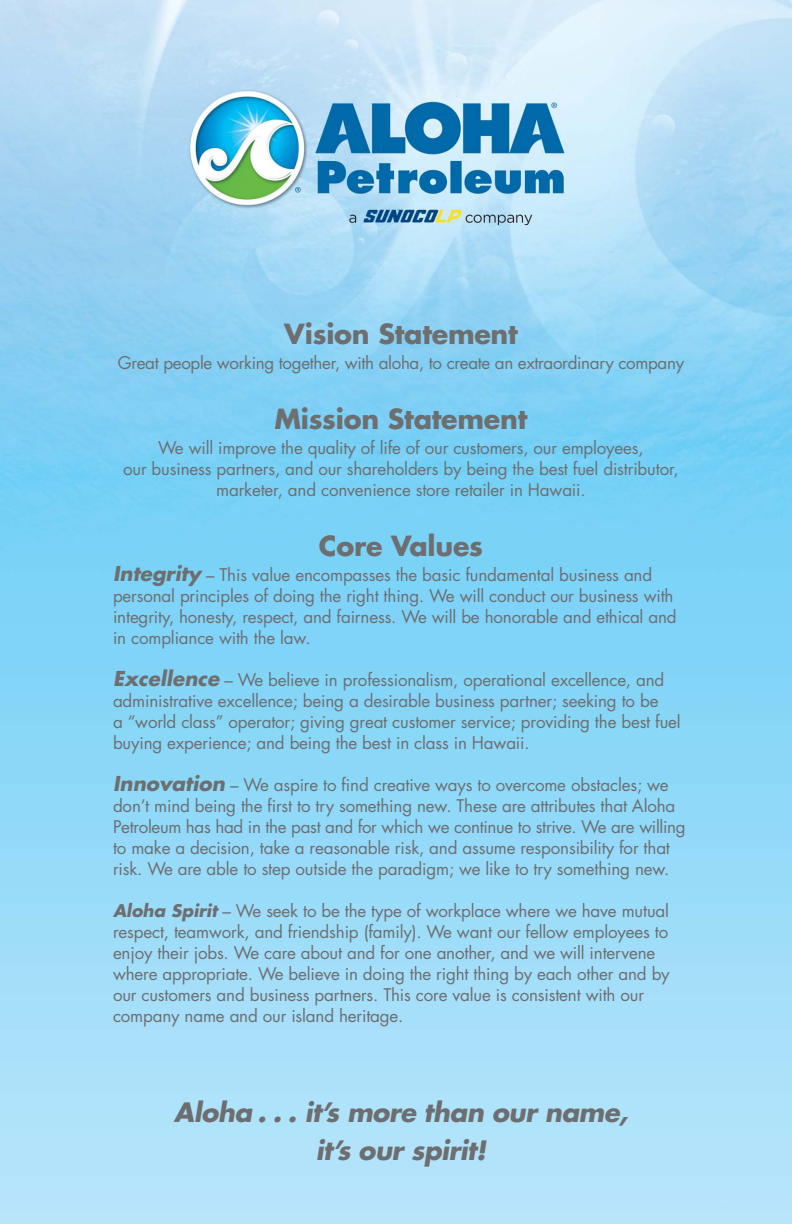
<style>
.page{position:relative;width:792px;height:1224px;background:#fff}
.page>*{position:absolute;margin:0;border:0;box-sizing:border-box;transform-origin:0 0}
.t1{font:700 27px "Futura";letter-spacing:-.01em;color:#6d6e70}
.t2{font:italic 700 26px/38px "Futura";letter-spacing:-.02em;color:#6d6e70;text-align:center}
.t3{font:17px/21px "Futura";letter-spacing:-.01em;color:#6d6e70}
.s1{font-weight:700;font-style:italic;font-size:20px}
.s2{font-weight:700;font-style:italic}
</style>
<div class="page">
<img style="left:0;top:0;width:792px;height:1224px">
<h1 class="t1" style="left:284px;top:321px;width:235px">Vision Statement</h1>
<p class="t3" style="left:118px;top:353px;width:568px">Great people working together, with aloha, to create an extraordinary company</p>
<h1 class="t1" style="left:275px;top:406px;width:254px">Mission Statement</h1>
<p class="t3" style="left:123px;top:438px;width:557px;text-align:center">We will improve the quality of life of our customers, our employees,<br>our business partners, and our shareholders by being the best fuel distributor, marketer, and convenience store retailer in Hawaii.</p>
<h1 class="t1" style="left:319px;top:533px;width:166px">Core Values</h1>
<p class="t3" style="left:113px;top:565px;width:565px"><span class="s1">Integrity</span> – This value encompasses the basic fundamental business and personal principles of doing the right thing. We will conduct our business with integrity, honesty, respect, and fairness. We will be honorable and ethical and in compliance with the law.</p>
<p class="t3" style="left:113px;top:670px;width:569px"><span class="s1">Excellence</span> – We believe in professionalism, operational excellence, and administrative excellence; being a desirable business partner; seeking to be<br>a “world class” operator; giving great customer service; providing the best fuel buying experience; and being the best in class in Hawaii.</p>
<p class="t3" style="left:113px;top:775px;width:574px"><span class="s1">Innovation</span> – We aspire to find creative ways to overcome obstacles; we don’t mind being the first to try something new. These are attributes that Aloha Petroleum has had in the past and for which we continue to strive. We are willing to make a decision, take a reasonable risk, and assume responsibility for that risk. We are able to step outside the paradigm; we like to try something new.</p>
<p class="t3" style="left:113px;top:901px;width:558px"><span class="s2">Aloha Spirit</span> – We seek to be the type of workplace where we have mutual respect, teamwork, and friendship (family). We want our fellow employees to enjoy their jobs. We care about and for one another, and we will intervene where appropriate. We believe in doing the right thing by each other and by our customers and business partners. This core value is consistent with our company name and our island heritage.</p>
<h2 class="t2" style="left:174px;top:1095px;width:456px">Aloha . . . it’s more than our name, it’s our spirit!</h2>
</div>
